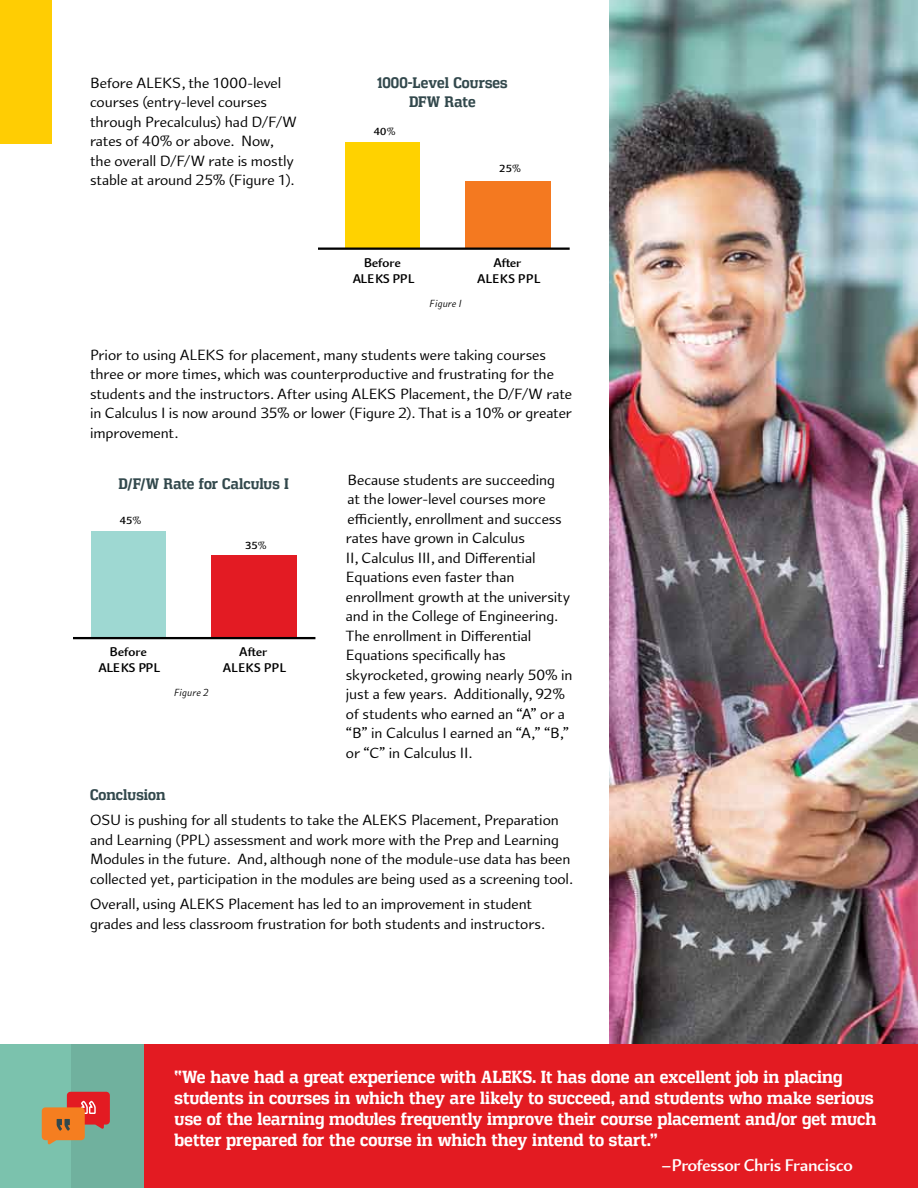
<style>
.page{position:relative;width:918px;height:1188px;background:#fff}
.page>*{position:absolute;margin:0;border:0;box-sizing:border-box;transform-origin:0 0}
.t1{font:700 18px "Arum Sans";letter-spacing:-.015em;color:#fff}
.t2{font:700 17.25px/21px "Vectipede Rg";color:#fff}
.t3{font:15.75px/19.5px "Arum Sans";letter-spacing:-.01em;color:#000}
.t4{font:700 15px/19.5px "Vectipede Rg";letter-spacing:.005em;color:#32484c;text-align:center}
.t5{font:700 13.35px/16px "Arum Sans";letter-spacing:.005em;color:#000;text-align:center}
.t6{font:italic 10.95px "Arum Sans";letter-spacing:.015em;color:#000}
.t7{font:700 10.95px "Arum Sans";letter-spacing:.02em;color:#000}
.s1{font-weight:400}
</style>
<div class="page">
<div style="left:0;top:0;width:52px;height:144px;background:#ffcd03"></div>
<img style="left:609px;top:0;width:309px;height:1044px">
<div style="left:0;top:1044px;width:918px;height:144px;background:#e31b22"></div>
<div style="left:0;top:1044px;width:144px;height:144px;background:#7bc2ad"></div>
<div style="left:71px;top:1044px;width:72px;height:144px;background:#70b19e"></div>
<svg style="left:42px;top:1092px;width:68px;height:52px"></svg>
<div style="left:465px;top:181px;width:85px;height:68px;background:#f47920"></div>
<div style="left:346px;top:142px;width:74px;height:107px;background:#ffd200"></div>
<hr style="left:319px;top:248px;width:251px;height:2px;background:#000">
<div style="left:211px;top:556px;width:85px;height:82px;background:#e31b23"></div>
<div style="left:91px;top:532px;width:74px;height:106px;background:#9ed8d2"></div>
<hr style="left:73px;top:637px;width:242px;height:2px;background:#000">
<p class="t3" style="left:90px;top:73px;width:208px">Before ALEKS, the 1000-level courses (entry-level courses through Precalculus) had D/F/W rates of 40% or above. Now, the overall D/F/W rate is mostly stable at around 25% (Figure 1).</p>
<p class="t4" style="left:377px;top:73px;width:132px">1000-Level Courses<br>DFW Rate</p>
<p class="t7" style="left:374px;top:125px;width:23px">40<span class="s1">%</span></p>
<p class="t7" style="left:499px;top:162px;width:23px">25<span class="s1">%</span></p>
<p class="t5" style="left:353px;top:254px;width:63px">Before<br>ALEKS PPL</p>
<p class="t5" style="left:477px;top:254px;width:65px">After<br>ALEKS PPL</p>
<p class="t6" style="left:430px;top:297px;width:34px">Figure I</p>
<p class="t3" style="left:90px;top:345px;width:484px">Prior to using ALEKS for placement, many students were taking courses three or more times, which was counterproductive and frustrating for the students and the instructors. After using ALEKS Placement, the D/F/W rate in Calculus I is now around 35% or lower (Figure 2). That is a 10% or greater improvement.</p>
<p class="t3" style="left:346px;top:470px;width:228px">Because students are succeeding<br>at the lower-level courses more efficiently, enrollment and success rates have grown in Calculus<br>II, Calculus III, and Differential<br>Equations even faster than enrollment growth at the university and in the College of Engineering.<br>The enrollment in Differential<br>Equations specifically has skyrocketed, growing nearly 50% in just a few years. Additionally, 92% of students who earned an “A” or a “B” in Calculus I earned an “A,” “B,” or “C” in Calculus II.</p>
<p class="t4" style="left:90px;top:785px;width:77px">Conclusion</p>
<p class="t3" style="left:90px;top:811px;width:484px">OSU is pushing for all students to take the ALEKS Placement, Preparation and Learning (PPL) assessment and work more with the Prep and Learning Modules in the future. And, although none of the module-use data has been collected yet, participation in the modules are being used as a screening tool.</p>
<p class="t3" style="left:90px;top:895px;width:456px">Overall, using ALEKS Placement has led to an improvement in student grades and less classroom frustration for both students and instructors.</p>
<p class="t4" style="left:118px;top:474px;width:172px">D/F/W Rate for Calculus I</p>
<p class="t7" style="left:120px;top:514px;width:23px">45<span class="s1">%</span></p>
<p class="t7" style="left:245px;top:539px;width:23px">35<span class="s1">%</span></p>
<p class="t5" style="left:99px;top:644px;width:63px">Before<br>ALEKS PPL</p>
<p class="t5" style="left:223px;top:644px;width:65px">After<br>ALEKS PPL</p>
<p class="t6" style="left:174px;top:686px;width:36px">Figure 2</p>
<p class="t2" style="left:175px;top:1066px;width:703px">“We have had a great experience with ALEKS. It has done an excellent job in placing students in courses in which they are likely to succeed, and students who make serious use of the learning modules frequently improve their course placement and/or get much better prepared for the course in which they intend to start.”</p>
<p class="t1" style="left:662px;top:1155px;width:192px">–Professor Chris Francisco</p>
</div>
